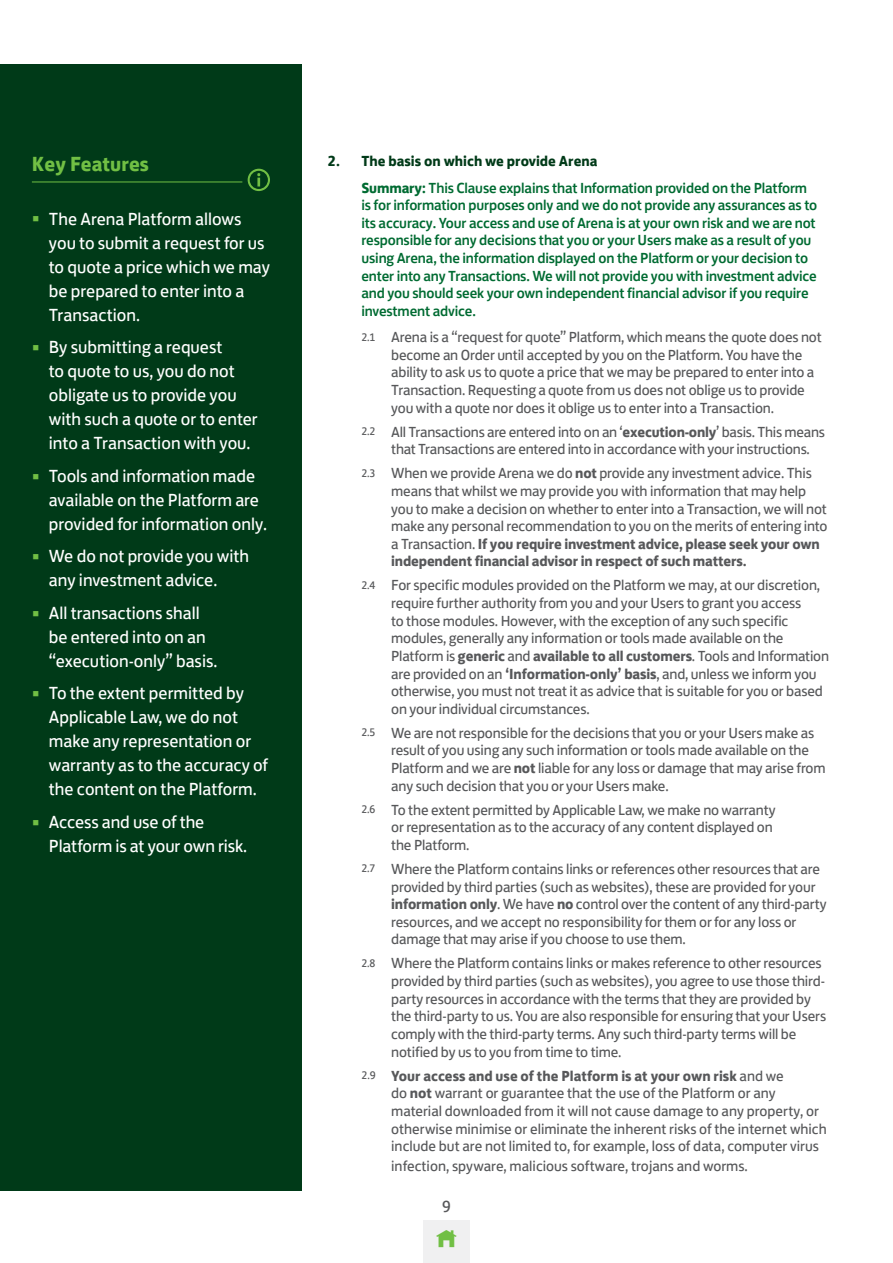
<style>
.page{position:relative;width:893px;height:1263px;background:#fff}
.page>*{position:absolute;margin:0;border:0;box-sizing:border-box;transform-origin:0 0}
.Key_Features_Header{font:700 21px "Lloyds Bank Jack";color:#71bf44}
.t1{font:18px/24px "Lloyds Bank Jack";color:#fff}
.t2{font:16.5px "Lloyds Bank Jack";color:#57585a}
.t3{font:15px/17.7px "Lloyds Bank Jack";letter-spacing:-.01em;color:#57585a}
.No_Bullet_Copy_Inset{font:500 15px/17.7px "Lloyds Bank Jack";letter-spacing:-.01em;color:#006b32}
.t4{font:700 15px "Lloyds Bank Jack";color:#003a18}
.s1{font-size:22.5px;color:#71bf44}
.s2{font-weight:700}
.s3{font-size:11.25px}
</style>
<div class="page">
<div style="left:0;top:64px;width:302px;height:1127px;background:#003a18"></div>
<hr style="left:32px;top:182px;width:210px;height:1px;background:#71bf44">
<svg style="left:248px;top:169px;width:22px;height:22px"></svg>
<div style="left:423px;top:1220px;width:47px;height:43px;background:#f0f0f1"></div>
<p class="Key_Features_Header" style="left:32px;top:146px;width:118px">Key Features</p>
<p class="t1" style="left:49px;top:205px;width:223px;text-indent:-17px"><span class="s1">•</span> The Arena Platform allows you to submit a request for us to quote a price which we may be prepared to enter into a<br>Transaction.</p>
<p class="t1" style="left:49px;top:334px;width:210px;text-indent:-17px"><span class="s1">•</span> By submitting a request<br>to quote to us, you do not obligate us to provide you with such a quote or to enter into a Transaction with you.</p>
<p class="t1" style="left:49px;top:462px;width:220px;text-indent:-17px"><span class="s1">•</span> Tools and information made available on the Platform are provided for information only.</p>
<p class="t1" style="left:49px;top:543px;width:202px;text-indent:-17px"><span class="s1">•</span> We do not provide you with any investment advice.</p>
<p class="t1" style="left:49px;top:599px;width:170px;text-indent:-17px"><span class="s1">•</span> All transactions shall be entered into on an “execution-only” basis.</p>
<p class="t1" style="left:49px;top:680px;width:221px;text-indent:-17px"><span class="s1">•</span> To the extent permitted by<br>Applicable Law, we do not make any representation or warranty as to the accuracy of the content on the Platform.</p>
<p class="t1" style="left:49px;top:808px;width:200px;text-indent:-17px"><span class="s1">•</span> Access and use of the<br>Platform is at your own risk.</p>
<p class="t4" style="left:327px;top:149px;width:272px">2. The basis on which we provide Arena</p>
<p class="No_Bullet_Copy_Inset" style="left:361px;top:178px;width:457px"><span class="s2">Summary:</span> This Clause explains that Information provided on the Platform is for information purposes only and we do not provide any assurances as to its accuracy. Your access and use of Arena is at your own risk and we are not responsible for any decisions that you or your Users make as a result of you using Arena, the information displayed on the Platform or your decision to enter into any Transactions. We will not provide you with investment advice and you should seek your own independent financial advisor if you require investment advice.</p>
<p class="t3" style="left:391px;top:327px;width:432px;text-indent:-30px"><span class="s3">2.1</span> Arena is a “request for quote” Platform, which means the quote does not become an Order until accepted by you on the Platform. You have the ability to ask us to quote a price that we may be prepared to enter into a Transaction. Requesting a quote from us does not oblige us to provide you with a quote nor does it oblige us to enter into a Transaction.</p>
<p class="t3" style="left:391px;top:421px;width:435px;text-indent:-30px"><span class="s3">2.2</span> All Transactions are entered into on an ‘<span class="s2">execution-only</span>’ basis. This means that Transactions are entered into in accordance with your instructions.</p>
<p class="t3" style="left:391px;top:463px;width:438px;text-indent:-30px"><span class="s3">2.3</span> When we provide Arena we do <span class="s2">not</span> provide any investment advice. This means that whilst we may provide you with information that may help you to make a decision on whether to enter into a Transaction, we will not make any personal recommendation to you on the merits of entering into a Transaction. <span class="s2">If you require investment advice, please seek your own independent financial advisor in respect of such matters.</span></p>
<p class="t3" style="left:391px;top:575px;width:439px;text-indent:-30px"><span class="s3">2.4</span> For specific modules provided on the Platform we may, at our discretion, require further authority from you and your Users to grant you access<br>to those modules. However, with the exception of any such specific modules, generally any information or tools made available on the Platform is <span class="s2">generic</span> and <span class="s2">available to all customers</span>. Tools and Information are provided on an <span class="s2">‘Information-only’ basis</span>, and, unless we inform you otherwise, you must not treat it as advice that is suitable for you or based on your individual circumstances.</p>
<p class="t3" style="left:391px;top:723px;width:436px;text-indent:-30px"><span class="s3">2.5</span> We are not responsible for the decisions that you or your Users make as result of you using any such information or tools made available on the Platform and we are <span class="s2">not</span> liable for any loss or damage that may arise from any such decision that you or your Users make.</p>
<p class="t3" style="left:391px;top:799px;width:386px;text-indent:-30px"><span class="s3">2.6</span> To the extent permitted by Applicable Law, we make no warranty or representation as to the accuracy of any content displayed on the Platform.</p>
<p class="t3" style="left:391px;top:859px;width:437px;text-indent:-30px"><span class="s3">2.7</span> Where the Platform contains links or references other resources that are provided by third parties (such as websites), these are provided for your <span class="s2">information only</span>. We have <span class="s2">no</span> control over the content of any third-party resources, and we accept no responsibility for them or for any loss or damage that may arise if you choose to use them.</p>
<p class="t3" style="left:391px;top:953px;width:436px;text-indent:-30px"><span class="s3">2.8</span> Where the Platform contains links or makes reference to other resources provided by third parties (such as websites), you agree to use those third&shy;party resources in accordance with the terms that they are provided by the third-party to us. You are also responsible for ensuring that your Users comply with the third-party terms. Any such third-party terms will be notified by us to you from time to time.</p>
<p class="t3" style="left:391px;top:1065px;width:437px;text-indent:-30px"><span class="s3">2.9</span> <span class="s2">Your access and use of the Platform is at your own risk</span> and we<br>do <span class="s2">not</span> warrant or guarantee that the use of the Platform or any material downloaded from it will not cause damage to any property, or otherwise minimise or eliminate the inherent risks of the internet which include but are not limited to, for example, loss of data, computer virus</p>
<p class="t3" style="left:391px;top:1155px;width:358px">infection, spyware, malicious software, trojans and worms.</p>
<p class="t2" style="left:442px;top:1193px;width:10px">9</p>
</div>
